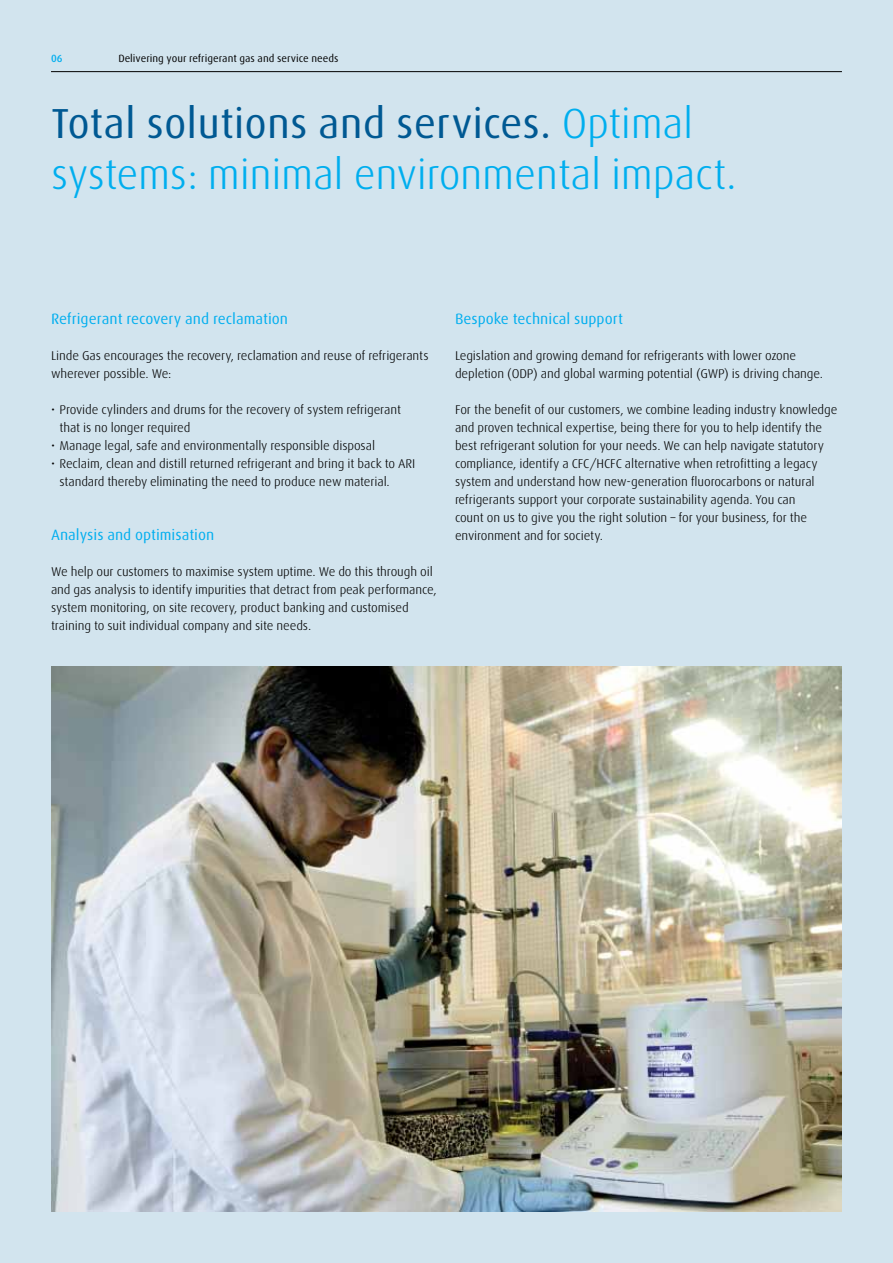
<style>
.page{position:relative;width:893px;height:1263px;background:#d2e4ee}
.page>*{position:absolute;margin:0;border:0;box-sizing:border-box;transform-origin:0 0}
.t1{font:300 42px/50.4px "Linde Dax Global";letter-spacing:-.01em;color:#00aeef}
.t2{font:15px "Linde Dax Global";color:#00aeef}
.t3{font:300 12.75px/18px "Linde Dax Global";letter-spacing:-.01em;color:#000}
.t4{font:10.5px "Linde Dax Global";color:#000}
.t5{font:500 10.5px "Linde Dax Global";color:#00aeef}
.s1{font-weight:400;color:#005993}
</style>
<div class="page">
<hr style="left:51px;top:71px;width:791px;height:1px;background:#000">
<img style="left:51px;top:666px;width:791px;height:546px">
<p class="t5" style="left:51px;top:52px;width:13px">06</p>
<p class="t4" style="left:118px;top:52px;width:222px">Delivering your refrigerant gas and service needs</p>
<h1 class="t1" style="left:51px;top:99px;width:687px"><span class="s1">Total solutions and services.</span> Optimal systems: minimal environmental impact.</h1>
<p class="t2" style="left:51px;top:310px;width:239px">Refrigerant recovery and reclamation</p>
<p class="t3" style="left:51px;top:347px;width:379px">Linde Gas encourages the recovery, reclamation and reuse of refrigerants wherever possible. We:</p>
<p class="t3" style="left:60px;top:401px;width:343px;text-indent:-9px">• Provide cylinders and drums for the recovery of system refrigerant that is no longer required</p>
<p class="t3" style="left:51px;top:437px;width:326px">• Manage legal, safe and environmentally responsible disposal</p>
<p class="t3" style="left:60px;top:455px;width:357px;text-indent:-9px">• Reclaim, clean and distill returned refrigerant and bring it back to ARI standard thereby eliminating the need to produce new material.</p>
<p class="t2" style="left:51px;top:526px;width:165px">Analysis and optimisation</p>
<p class="t3" style="left:51px;top:563px;width:387px">We help our customers to maximise system uptime. We do this through oil and gas analysis to identify impurities that detract from peak performance, system monitoring, on site recovery, product banking and customised training to suit individual company and site needs.</p>
<p class="t2" style="left:455px;top:310px;width:170px">Bespoke technical support</p>
<p class="t3" style="left:455px;top:347px;width:370px">Legislation and growing demand for refrigerants with lower ozone depletion (ODP) and global warming potential (GWP) is driving change.</p>
<p class="t3" style="left:455px;top:401px;width:384px">For the benefit of our customers, we combine leading industry knowledge and proven technical expertise, being there for you to help identify the best refrigerant solution for your needs. We can help navigate statutory compliance, identify a CFC/HCFC alternative when retrofitting a legacy system and understand how new-generation fluorocarbons or natural refrigerants support your corporate sustainability agenda. You can<br>count on us to give you the right solution – for your business, for the environment and for society.</p>
</div>
